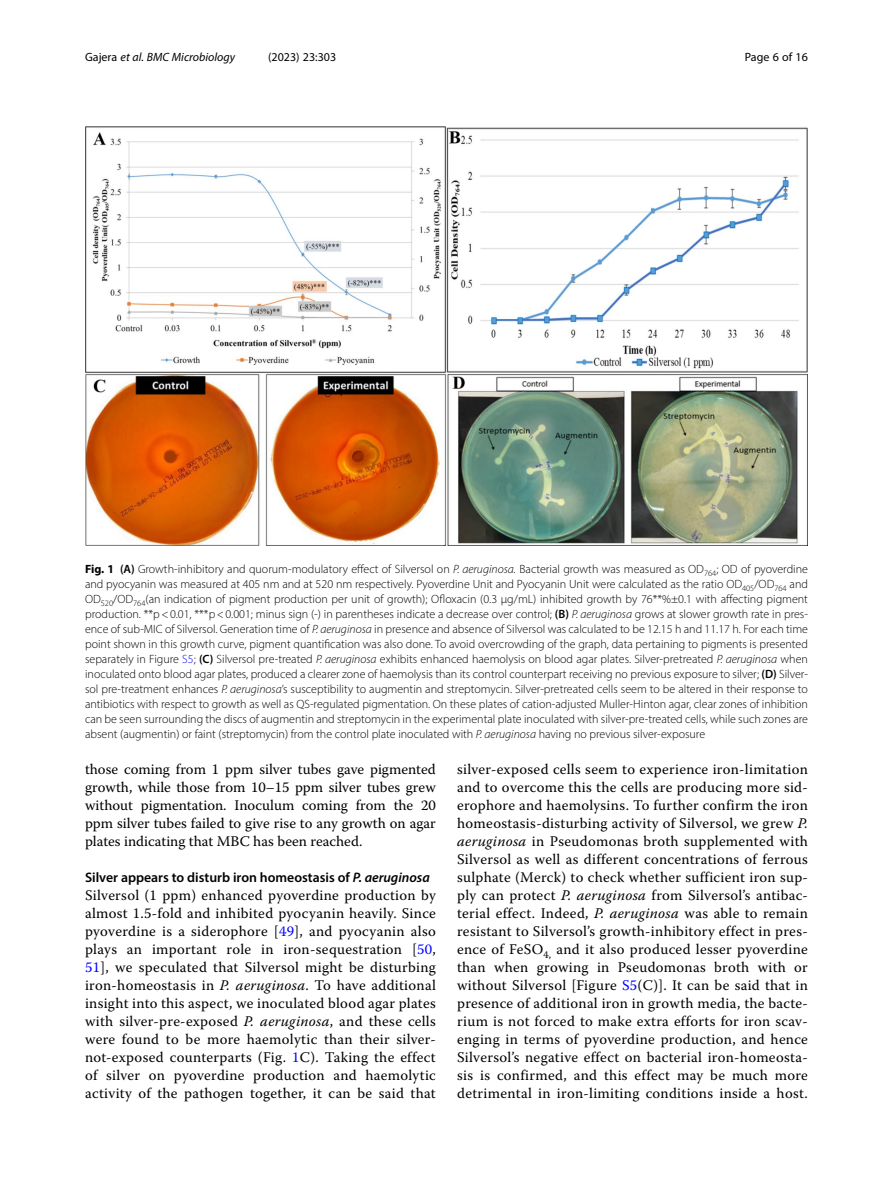
<style>
.page{position:relative;width:893px;height:1191px;background:#fff}
.page>*{position:absolute;margin:0;border:0;box-sizing:border-box;transform-origin:0 0}
.Body_Text{font:14.7px/18px "Warnock Pro";letter-spacing:.02em;color:#000;text-align:justify}
.Body_Text_Indent{font:14.7px/18px "Warnock Pro";color:#000;text-align:justify}
.Head_2{font:600 13.8px "Myriad Pro";color:#000}
.Figure_Caption{font:300 12px/15px "Myriad Pro";color:#000;text-align:justify}
.t1{font:italic 12px "Myriad Pro";color:#000}
.t2{font:12px "Myriad Pro";color:#000}
.s1{font-style:normal}
.s2{font-weight:700}
.s3{font-weight:600}
.s4{font-style:italic}
.s5{color:#00f}
</style>
<div class="page">
<img style="left:85px;top:126px;width:723px;height:420px">
<p class="t1" style="left:85px;top:50px;width:152px"><span class="s1">Gajera</span> et al. BMC Microbiology</p>
<p class="t2" style="left:268px;top:50px;width:70px">(2023) 23:303</p>
<p class="t2" style="left:745px;top:50px;width:65px">Page 6 of 16</p>
<p class="Figure_Caption" style="left:85px;top:561px;width:724px"><span class="s2">Fig. 1</span> <span class="s3">(A)</span> Growth-inhibitory and quorum-modulatory effect of Silversol on <span class="s4">P. aeruginosa.</span> Bacterial growth was measured as OD<sub>764</sub>; OD of pyoverdine and pyocyanin was measured at 405 nm and at 520 nm respectively. Pyoverdine Unit and Pyocyanin Unit were calculated as the ratio OD<sub>405</sub>/OD<sub>764</sub> and OD<sub>520</sub>/OD<sub>764</sub>(an indication of pigment production per unit of growth); Ofloxacin (0.3 µg/mL) inhibited growth by 76**%±0.1 with affecting pigment production. **p&lt;0.01, ***p&lt;0.001; minus sign (-) in parentheses indicate a decrease over control; <span class="s3">(B)</span> <span class="s4">P. aeruginosa</span> grows at slower growth rate in pres&shy;ence of sub-MIC of Silversol. Generation time of <span class="s4">P. aeruginosa</span> in presence and absence of Silversol was calculated to be 12.15 h and 11.17 h. For each time point shown in this growth curve, pigment quantification was also done. To avoid overcrowding of the graph, data pertaining to pigments is presented separately in Figure <span class="s5">S5</span>; <span class="s3">(C)</span> Silversol pre-treated <span class="s4">P. aeruginosa</span> exhibits enhanced haemolysis on blood agar plates. Silver-pretreated <span class="s4">P. aeruginosa</span> when inoculated onto blood agar plates, produced a clearer zone of haemolysis than its control counterpart receiving no previous exposure to silver; <span class="s3">(D)</span> Silver&shy;sol pre-treatment enhances <span class="s4">P. aeruginosa</span>’s susceptibility to augmentin and streptomycin. Silver-pretreated cells seem to be altered in their response to antibiotics with respect to growth as well as QS-regulated pigmentation. On these plates of cation-adjusted Muller-Hinton agar, clear zones of inhibition can be seen surrounding the discs of augmentin and streptomycin in the experimental plate inoculated with silver-pre-treated cells, while such zones are absent (augmentin) or faint (streptomycin) from the control plate inoculated with <span class="s4">P. aeruginosa</span> having no previous silver-exposure</p>
<p class="Body_Text_Indent" style="left:85px;top:760px;width:352px">those coming from 1 ppm silver tubes gave pigmented growth, while those from 10–15 ppm silver tubes grew without pigmentation. Inoculum coming from the 20 ppm silver tubes failed to give rise to any growth on agar plates indicating that MBC has been reached.</p>
<p class="Head_2" style="left:85px;top:869px;width:346px">Silver appears to disturb iron homeostasis of <span class="s4">P. aeruginosa</span></p>
<p class="Body_Text" style="left:85px;top:886px;width:352px">Silversol (1 ppm) enhanced pyoverdine production by almost 1.5-fold and inhibited pyocyanin heavily. Since pyoverdine is a siderophore [<span class="s5">49</span>], and pyocyanin also plays an important role in iron-sequestration [<span class="s5">50</span>, <span class="s5">51</span>], we speculated that Silversol might be disturbing iron-homeostasis in <span class="s4">P. aeruginosa</span>. To have additional insight into this aspect, we inoculated blood agar plates with silver-pre-exposed <span class="s4">P. aeruginosa</span>, and these cells were found to be more haemolytic than their silver&shy;not-exposed counterparts (Fig. <span class="s5">1</span>C). Taking the effect of silver on pyoverdine production and haemolytic activity of the pathogen together, it can be said that</p>
<p class="Body_Text" style="left:457px;top:760px;width:352px">silver-exposed cells seem to experience iron-limitation and to overcome this the cells are producing more sid&shy;erophore and haemolysins. To further confirm the iron homeostasis-disturbing activity of Silversol, we grew <span class="s4">P. aeruginosa</span> in Pseudomonas broth supplemented with Silversol as well as different concentrations of ferrous sulphate (Merck) to check whether sufficient iron sup&shy;ply can protect <span class="s4">P. aeruginosa</span> from Silversol’s antibac&shy;terial effect. Indeed, <span class="s4">P. aeruginosa</span> was able to remain resistant to Silversol’s growth-inhibitory effect in pres&shy;ence of FeSO<sub>4,</sub> and it also produced lesser pyoverdine than when growing in Pseudomonas broth with or without Silversol [Figure <span class="s5">S5</span>(C)]. It can be said that in presence of additional iron in growth media, the bacte&shy;rium is not forced to make extra efforts for iron scav&shy;enging in terms of pyoverdine production, and hence Silversol’s negative effect on bacterial iron-homeosta&shy;sis is confirmed, and this effect may be much more detrimental in iron-limiting conditions inside a host.</p>
</div>
